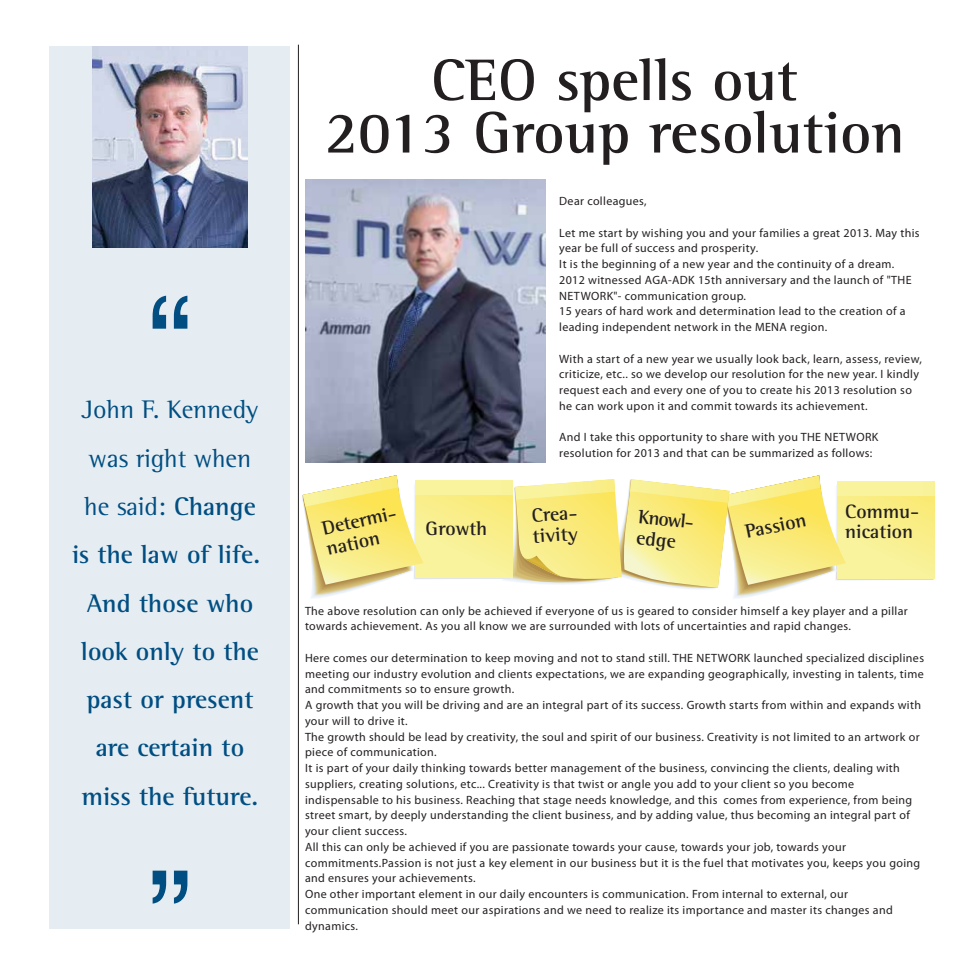
<style>
.page{position:relative;width:978px;height:978px;background:#fff}
.page>*{position:absolute;margin:0;border:0;box-sizing:border-box;transform-origin:0 0}
.t1{font:700 60px/52.5px "Rotis Semi Serif";color:#231f20;text-align:center}
.t2{font:700 26.1px/48.3px "Rotis Semi Serif";color:#004e82;text-align:center}
.t3{font:700 19.8px/20.7px "Rotis Semi Serif";color:#231f20}
.t4{font:12px/15.8px "Myriad Pro";letter-spacing:.03em;color:#231f20}
.s1{font-weight:400}
</style>
<div class="page">
<hr style="left:298px;top:45px;width:1px;height:879px;background:#231f20">
<div style="left:50px;top:46px;width:240px;height:883px;background:#e6edf2"></div>
<img style="left:92px;top:46px;width:156px;height:201px">
<svg style="left:153px;top:296px;width:34px;height:33px"></svg>
<svg style="left:153px;top:871px;width:34px;height:33px"></svg>
<img style="left:306px;top:180px;width:239px;height:283px">
<svg style="left:302px;top:475px;width:633px;height:123px"></svg>
<h2 class="t2" style="left:72px;top:385px;width:190px"><span class="s1">John F. Kennedy was right when he said:</span> Change is the law of life.<br>And those who look only to the past or present are certain to miss the future.</h2>
<h1 class="t1" style="left:324px;top:53px;width:582px">CEO spells out<br>2013 Group resolution</h1>
<h3 class="t3" style="left:320px;top:518px;width:78px;rotate:-12deg">Determi&shy;nation</h3>
<h3 class="t3" style="left:426px;top:518px;width:63px">Growth</h3>
<p class="t4" style="left:559px;top:193px;width:89px">Dear colleagues,</p>
<p class="t4" style="left:559px;top:225px;width:362px">Let me start by wishing you and your families a great 2013. May this year be full of success and prosperity.<br>It is the beginning of a new year and the continuity of a dream.<br>2012 witnessed AGA-ADK 15th anniversary and the launch of "THE NETWORK"- communication group.<br>15 years of hard work and determination lead to the creation of a leading independent network in the MENA region.</p>
<p class="t4" style="left:559px;top:351px;width:364px">With a start of a new year we usually look back, learn, assess, review, criticize, etc.. so we develop our resolution for the new year. I kindly request each and every one of you to create his 2013 resolution so he can work upon it and commit towards its achievement.</p>
<p class="t4" style="left:559px;top:429px;width:321px">And I take this opportunity to share with you THE NETWORK resolution for 2013 and that can be summarized as follows:</p>
<h3 class="t3" style="left:531px;top:505px;width:48px;rotate:-3deg">Crea&shy;tivity</h3>
<h3 class="t3" style="left:640px;top:506px;width:58px;rotate:6deg">Knowl&shy;edge</h3>
<h3 class="t3" style="left:845px;top:501px;width:76px">Commu-</h3>
<h3 class="t3" style="left:744px;top:521px;width:63px;rotate:-11deg">Passion</h3>
<h3 class="t3" style="left:845px;top:521px;width:69px">nication</h3>
<p class="t4" style="left:305px;top:602px;width:604px">The above resolution can only be achieved if everyone of us is geared to consider himself a key player and a pillar towards achievement. As you all know we are surrounded with lots of uncertainties and rapid changes.</p>
<p class="t4" style="left:305px;top:650px;width:621px">Here comes our determination to keep moving and not to stand still. THE NETWORK launched specialized disciplines meeting our industry evolution and clients expectations, we are expanding geographically, investing in talents, time and commitments so to ensure growth.<br>A growth that you will be driving and are an integral part of its success. Growth starts from within and expands with your will to drive it.<br>The growth should be lead by creativity, the soul and spirit of our business. Creativity is not limited to an artwork or piece of communication.<br>It is part of your daily thinking towards better management of the business, convincing the clients, dealing with suppliers, creating solutions, etc... Creativity is that twist or angle you add to your client so you become indispensable to his business. Reaching that stage needs knowledge, and this comes from experience, from being street smart, by deeply understanding the client business, and by adding value, thus becoming an integral part of your client success.<br>All this can only be achieved if you are passionate towards your cause, towards your job, towards your commitments.Passion is not just a key element in our business but it is the fuel that motivates you, keeps you going and ensures your achievements.<br>One other important element in our daily encounters is communication. From internal to external, our communication should meet our aspirations and we need to realize its importance and master its changes and dynamics.</p>
</div>
